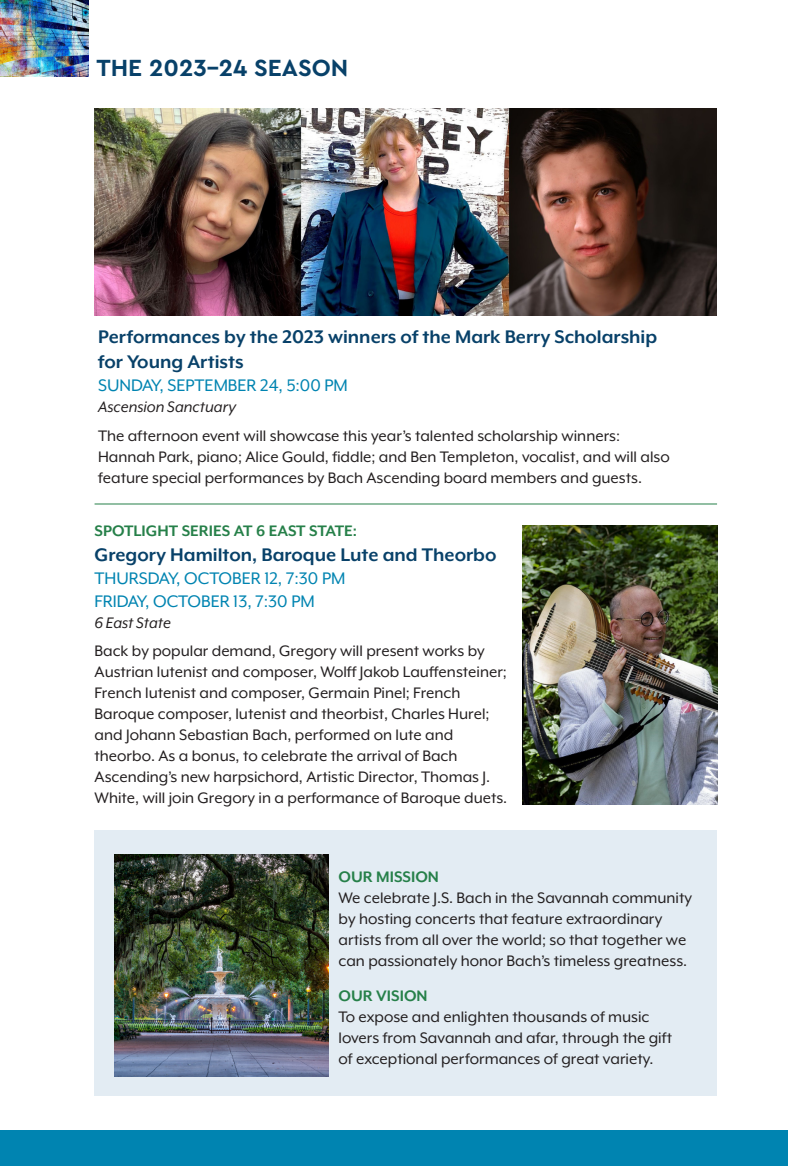
<style>
.page{position:relative;width:788px;height:1166px;background:#fff}
.page>*{position:absolute;margin:0;border:0;box-sizing:border-box;transform-origin:0 0}
.text{font:700 24.5px "Cera Pro";color:#084169}
.t1{font:700 21px/24.5px "Mr Eaves XL Mod OT";color:#084169}
.date{font:19.25px "Mr Eaves XL Mod OT";color:#0084b1}
.text-2{font:17.5px/21px "Mr Eaves XL Mod OT";color:#231f20}
.Spotlight{font:700 17.5px "Mr Eaves XL Mod OT";color:#268049}
.location{font:italic 17.5px "Mr Eaves XL Mod OT";color:#231f20}
</style>
<div class="page">
<div style="left:0;top:1130px;width:788px;height:36px;background:#0084b1"></div>
<div style="left:94px;top:830px;width:623px;height:265px;background:#e3ecf3"></div>
<img style="left:94px;top:109px;width:622px;height:207px">
<img style="left:522px;top:525px;width:195px;height:280px">
<hr style="left:94px;top:503px;width:623px;height:1px;background:#268049">
<img style="left:114px;top:854px;width:214px;height:222px">
<img style="left:0;top:0;width:89px;height:76px">
<p class="text" style="left:96px;top:51px;width:253px">THE 2023-24 SEASON</p>
<p class="t1" style="left:98px;top:325px;width:560px">Performances by the 2023 winners of the Mark Berry Scholarship for Young Artists</p>
<p class="date" style="left:98px;top:375px;width:251px">SUNDAY, SEPTEMBER 24, 5:00 PM</p>
<p class="location" style="left:98px;top:398px;width:139px">Ascension Sanctuary</p>
<p class="text-2" style="left:98px;top:425px;width:573px">The afternoon event will showcase this year’s talented scholarship winners:<br>Hannah Park, piano; Alice Gould, fiddle; and Ben Templeton, vocalist, and will also feature special performances by Bach Ascending board members and guests.</p>
<p class="Spotlight" style="left:94px;top:522px;width:264px">SPOTLIGHT SERIES AT 6 EAST STATE:</p>
<p class="t1" style="left:94px;top:542px;width:403px">Gregory Hamilton, Baroque Lute and Theorbo</p>
<p class="date" style="left:94px;top:568px;width:252px">THURSDAY, OCTOBER 12, 7:30 PM</p>
<p class="date" style="left:94px;top:591px;width:222px">FRIDAY, OCTOBER 13, 7:30 PM</p>
<p class="location" style="left:94px;top:613px;width:78px">6 East State</p>
<p class="text-2" style="left:94px;top:640px;width:414px">Back by popular demand, Gregory will present works by Austrian lutenist and composer, Wolff Jakob Lauffensteiner; French lutenist and composer, Germain Pinel; French Baroque composer, lutenist and theorbist, Charles Hurel; and Johann Sebastian Bach, performed on lute and theorbo. As a bonus, to celebrate the arrival of Bach Ascending’s new harpsichord, Artistic Director, Thomas J.<br>White, will join Gregory in a performance of Baroque duets.</p>
<p class="Spotlight" style="left:338px;top:868px;width:102px">OUR MISSION</p>
<p class="text-2" style="left:338px;top:887px;width:355px">We celebrate J.S. Bach in the Savannah community by hosting concerts that feature extraordinary artists from all over the world; so that together we can passionately honor Bach’s timeless greatness.</p>
<p class="Spotlight" style="left:338px;top:987px;width:91px">OUR VISION</p>
<p class="text-2" style="left:338px;top:1006px;width:335px">To expose and enlighten thousands of music lovers from Savannah and afar, through the gift of exceptional performances of great variety.</p>
</div>
